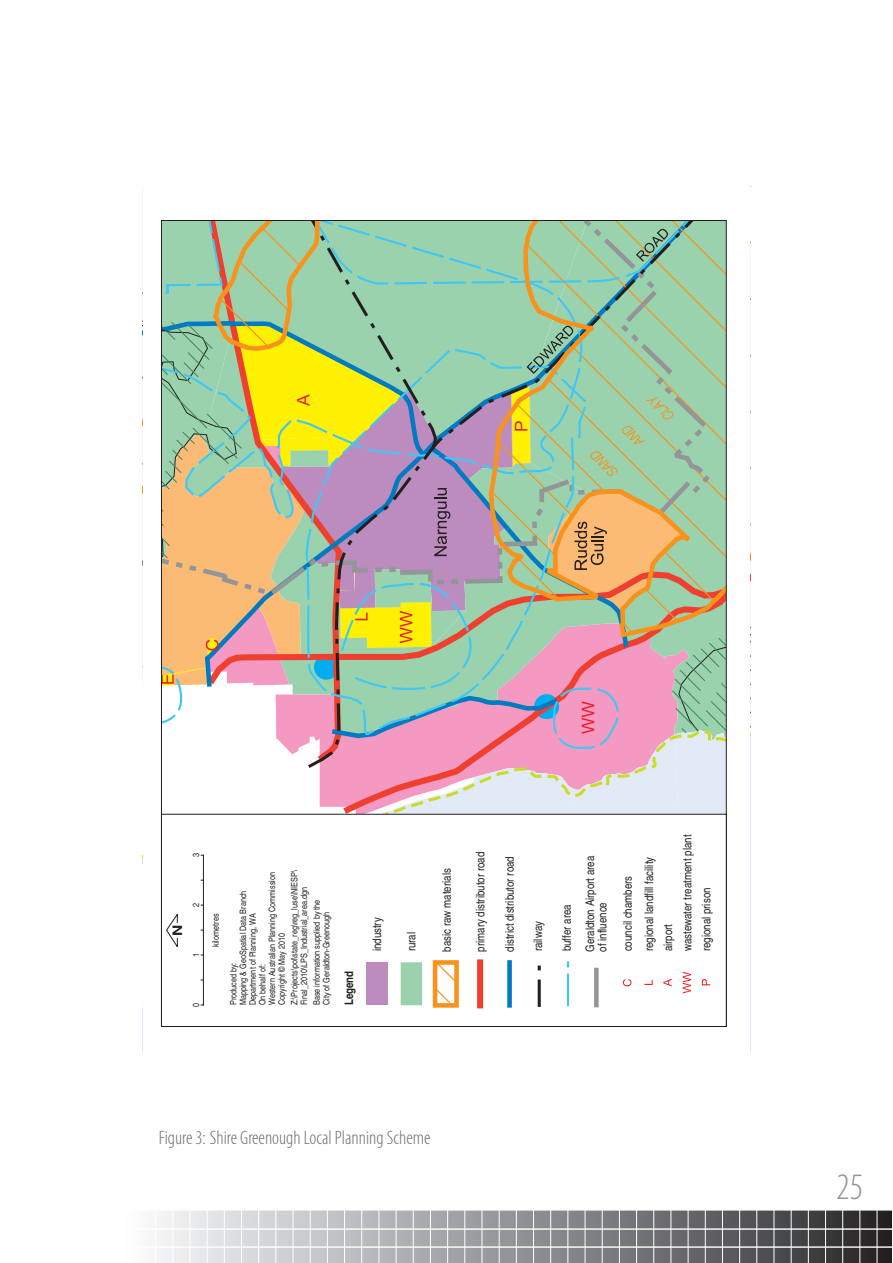
<style>
.page{position:relative;width:893px;height:1263px;background:#fff}
.page>*{position:absolute;margin:0;border:0;box-sizing:border-box;transform-origin:0 0}
.t1{font:300 condensed 37.5px "Myriad Pro";color:#939598}
.Figure_text{font:300 condensed 19.5px "Myriad Pro";color:#6c6d70}
.t2{font:700 13.2px "Helvetica";color:#231f20;scale:1.18 1}
.t3{font:condensed 11.85px/19.2px "Helvetica";color:#231f20}
.t4{font:700 condensed 11.85px "Helvetica";color:#231f20}
.t5{font:condensed 8.85px/9.6px "Helvetica";color:#231f20}
</style>
<div class="page">
<svg style="left:157px;top:1210px;width:735px;height:53px"></svg>
<hr style="left:207px;top:1208px;width:1px;height:55px;background:#fff">
<hr style="left:172px;top:1208px;width:1px;height:55px;background:#fff">
<hr style="left:190px;top:1207px;width:1px;height:56px;background:#fff">
<hr style="left:224px;top:1208px;width:1px;height:55px;background:#fff">
<hr style="left:241px;top:1208px;width:1px;height:55px;background:#fff">
<hr style="left:258px;top:1208px;width:1px;height:55px;background:#fff">
<hr style="left:276px;top:1207px;width:1px;height:56px;background:#fff">
<hr style="left:293px;top:1207px;width:1px;height:56px;background:#fff">
<hr style="left:310px;top:1207px;width:1px;height:56px;background:#fff">
<hr style="left:327px;top:1205px;width:1px;height:58px;background:#fff">
<hr style="left:344px;top:1205px;width:1px;height:58px;background:#fff">
<hr style="left:361px;top:1205px;width:1px;height:58px;background:#fff">
<hr style="left:379px;top:1205px;width:1px;height:58px;background:#fff">
<hr style="left:396px;top:1205px;width:1px;height:58px;background:#fff">
<hr style="left:413px;top:1205px;width:1px;height:58px;background:#fff">
<hr style="left:430px;top:1207px;width:1px;height:56px;background:#fff">
<hr style="left:447px;top:1207px;width:1px;height:56px;background:#fff">
<hr style="left:464px;top:1207px;width:1px;height:56px;background:#fff">
<hr style="left:482px;top:1207px;width:1px;height:56px;background:#fff">
<hr style="left:499px;top:1207px;width:1px;height:56px;background:#fff">
<hr style="left:516px;top:1208px;width:1px;height:55px;background:#fff">
<hr style="left:533px;top:1208px;width:1px;height:55px;background:#fff">
<hr style="left:550px;top:1208px;width:1px;height:55px;background:#fff">
<hr style="left:568px;top:1205px;width:1px;height:58px;background:#fff">
<hr style="left:585px;top:1205px;width:1px;height:58px;background:#fff">
<hr style="left:602px;top:1205px;width:1px;height:58px;background:#fff">
<hr style="left:619px;top:1208px;width:1px;height:55px;background:#fff">
<hr style="left:636px;top:1208px;width:1px;height:55px;background:#fff">
<hr style="left:653px;top:1208px;width:1px;height:55px;background:#fff">
<hr style="left:671px;top:1208px;width:1px;height:55px;background:#fff">
<hr style="left:688px;top:1208px;width:1px;height:55px;background:#fff">
<hr style="left:705px;top:1208px;width:1px;height:55px;background:#fff">
<hr style="left:722px;top:1210px;width:1px;height:53px;background:#fff">
<hr style="left:739px;top:1210px;width:1px;height:53px;background:#fff">
<hr style="left:756px;top:1210px;width:1px;height:53px;background:#fff">
<hr style="left:774px;top:1208px;width:1px;height:55px;background:#fff">
<hr style="left:791px;top:1208px;width:1px;height:55px;background:#fff">
<hr style="left:808px;top:1208px;width:1px;height:55px;background:#fff">
<hr style="left:825px;top:1208px;width:1px;height:55px;background:#fff">
<hr style="left:842px;top:1208px;width:1px;height:55px;background:#fff">
<hr style="left:859px;top:1208px;width:1px;height:55px;background:#fff">
<hr style="left:877px;top:1205px;width:1px;height:58px;background:#fff">
<hr style="left:122px;top:1228px;width:771px;height:2px;background:#fff">
<hr style="left:122px;top:1246px;width:771px;height:2px;background:#fff">
<svg style="left:160px;top:220px;width:567px;height:807px"></svg>
<p class="t5" style="left:191px;top:857px;width:6px;rotate:-90deg">3</p>
<p class="t5" style="left:229px;top:1005px;width:135px;rotate:-90deg">Produced by:<br>Mapping &amp; GeoSpatial Data Branch<br>Department of Planning, WA<br>On behalf of:<br>Western Australian Planning Commission<br>Copyright © May 2010</p>
<p class="t5" style="left:289px;top:1005px;width:137px;rotate:-90deg">Z:\Projects\pol\state_reg\reg_luse\NIESP\<br>Final_2010\LPS_Industrial_area.dgn</p>
<p class="t5" style="left:312px;top:1005px;width:107px;rotate:-90deg">Base information supplied by the<br>City of Geraldton-Greenough</p>
<p class="t5" style="left:191px;top:907px;width:6px;rotate:-90deg">2</p>
<p class="t2" style="left:169px;top:936px;width:11px;rotate:-90deg">N</p>
<p class="t5" style="left:211px;top:947px;width:35px;rotate:-90deg">kilometres</p>
<p class="t3" style="left:367px;top:951px;width:36px;rotate:-90deg">industry</p>
<p class="t5" style="left:191px;top:957px;width:6px;rotate:-90deg">1</p>
<p class="t4" style="left:342px;top:1005px;width:36px;rotate:-90deg">Legend</p>
<p class="t5" style="left:191px;top:1007px;width:6px;rotate:-90deg">0</p>
<p class="t3" style="left:402px;top:951px;width:21px;rotate:-90deg">rural</p>
<p class="t3" style="left:437px;top:951px;width:85px;rotate:-90deg">basic raw materials</p>
<p class="t3" style="left:471px;top:952px;width:101px;rotate:-90deg">primary distributor road</p>
<p class="t3" style="left:500px;top:952px;width:97px;rotate:-90deg">district distributor road</p>
<p class="t3" style="left:528px;top:951px;width:32px;rotate:-90deg">railway</p>
<p class="t3" style="left:557px;top:951px;width:48px;rotate:-90deg">buffer area</p>
<p class="t3" style="left:584px;top:952px;width:98px;line-height:12.5px;rotate:-90deg">Geraldton Airport area of influence</p>
<p class="t3" style="left:618px;top:951px;width:77px;rotate:-90deg">council chambers</p>
<p class="t3" style="left:639px;top:951px;width:118px;rotate:-90deg">regional landfill facility airport<br>wastewater treatment plant regional prison</p>
<p class="Figure_text" style="left:159px;top:1126px;width:273px">Figure 3: Shire Greenough Local Planning Scheme</p>
<h1 class="t1" style="left:836px;top:1165px;width:28px">25</h1>
</div>
